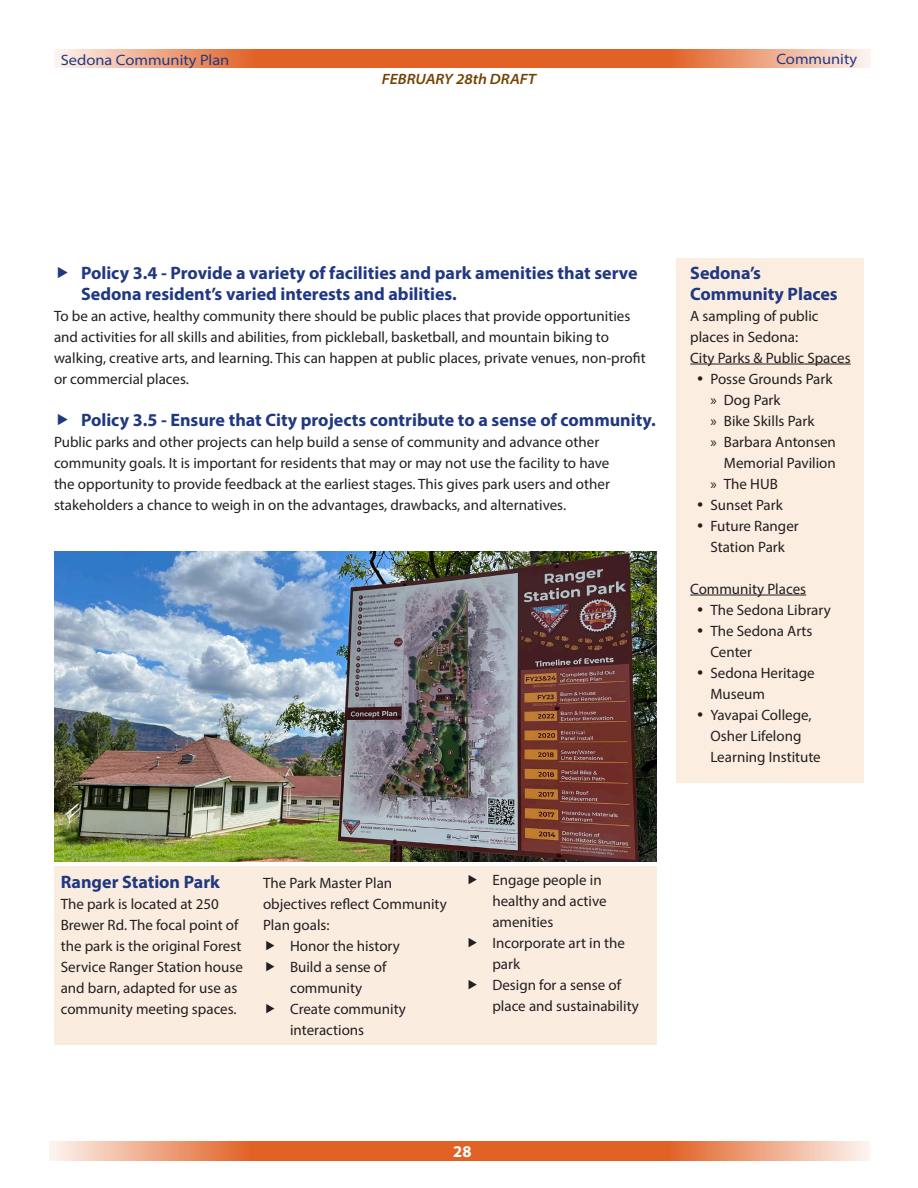
<style>
.page{position:relative;width:918px;height:1188px;background:#fff}
.page>*{position:absolute;margin:0;border:0;box-sizing:border-box;transform-origin:0 0}
.Side_Box_Text{font:700 18px/21px "Myriad Pro";color:#203882}
.Text_block{font:700 18px "Myriad Pro";color:#203882}
.t1{font:700 16.5px "Myriad Pro";color:#fff}
.Text_block-2{font:15px/21px "Myriad Pro";color:#231f20}
.Side_Box_Text-2{font:15px/21px "Myriad Pro";color:#231f20}
.t2{font:semi-expanded 15px "Myriad Pro";color:#203882}
.t3{font:italic 600 semi-expanded 15px "Myriad Pro";color:#734102}
</style>
<div class="page">
<svg style="left:49px;top:1141px;width:820px;height:20px;fill:#e26125"></svg>
<svg style="left:54px;top:49px;width:816px;height:18px;fill:#e26125"></svg>
<div style="left:54px;top:867px;width:602px;height:178px;background:#fbece0"></div>
<img style="left:54px;top:552px;width:602px;height:309px">
<div style="left:677px;top:258px;width:187px;height:525px;background:#fbeddf"></div>
<hr style="left:690px;top:364px;width:161px;height:1px;background:#231f20">
<hr style="left:690px;top:595px;width:116px;height:1px;background:#231f20">
<p class="t2" style="left:61px;top:51px;width:170px">Sedona Community Plan</p>
<p class="t2" style="left:776px;top:50px;width:82px">Community</p>
<p class="t3" style="left:382px;top:69px;width:156px">FEBRUARY 28th DRAFT</p>
<p class="Side_Box_Text" style="left:81px;top:261px;width:558px">Policy 3.4 - Provide a variety of facilities and park amenities that serve<br>Sedona resident’s varied interests and abilities.</p>
<p class="Text_block-2" style="left:54px;top:305px;width:593px">To be an active, healthy community there should be public places that provide opportunities and activities for all skills and abilities, from pickleball, basketball, and mountain biking to walking, creative arts, and learning. This can happen at public places, private venues, non-profit or commercial places.</p>
<p class="Side_Box_Text" style="left:81px;top:408px;width:576px">Policy 3.5 - Ensure that City projects contribute to a sense of community.</p>
<p class="Text_block-2" style="left:54px;top:431px;width:557px">Public parks and other projects can help build a sense of community and advance other community goals. It is important for residents that may or may not use the facility to have the opportunity to provide feedback at the earliest stages. This gives park users and other stakeholders a chance to weigh in on the advantages, drawbacks, and alternatives.</p>
<p class="Side_Box_Text" style="left:690px;top:261px;width:149px">Sedona’s<br>Community Places</p>
<p class="Side_Box_Text-2" style="left:690px;top:305px;width:130px">A sampling of public places in Sedona:</p>
<p class="Side_Box_Text-2" style="left:690px;top:347px;width:162px">City Parks &amp; Public Spaces</p>
<p class="Text_block-2" style="left:710px;top:368px;width:124px">Posse Grounds Park</p>
<p class="Text_block-2" style="left:710px;top:389px;width:72px">» Dog Park</p>
<p class="Text_block-2" style="left:710px;top:410px;width:106px">» Bike Skills Park</p>
<p class="Text_block-2" style="left:710px;top:431px;width:127px;text-align:right">» Barbara Antonsen<br>Memorial Pavilion</p>
<p class="Text_block-2" style="left:710px;top:473px;width:69px">» The HUB</p>
<p class="Text_block-2" style="left:710px;top:494px;width:74px">Sunset Park</p>
<p class="Text_block-2" style="left:710px;top:515px;width:90px">Future Ranger<br>Station Park</p>
<p class="Side_Box_Text-2" style="left:690px;top:578px;width:117px">Community Places</p>
<p class="Text_block-2" style="left:710px;top:599px;width:122px">The Sedona Library</p>
<p class="Text_block-2" style="left:710px;top:620px;width:104px">The Sedona Arts<br>Center</p>
<p class="Text_block-2" style="left:710px;top:662px;width:106px">Sedona Heritage<br>Museum</p>
<p class="Text_block-2" style="left:710px;top:704px;width:112px">Yavapai College,<br>Osher Lifelong<br>Learning Institute</p>
<p class="Text_block" style="left:61px;top:870px;width:161px">Ranger Station Park</p>
<p class="Text_block-2" style="left:61px;top:893px;width:184px">The park is located at 250<br>Brewer Rd. The focal point of the park is the original Forest<br>Service Ranger Station house and barn, adapted for use as community meeting spaces.</p>
<p class="Text_block-2" style="left:263px;top:872px;width:185px">The Park Master Plan objectives reflect Community<br>Plan goals:</p>
<p class="Text_block-2" style="left:290px;top:935px;width:111px">Honor the history</p>
<p class="Text_block-2" style="left:290px;top:956px;width:98px">Build a sense of community</p>
<p class="Text_block-2" style="left:290px;top:998px;width:117px">Create community interactions</p>
<p class="Text_block-2" style="left:492px;top:869px;width:116px">Engage people in healthy and active amenities</p>
<p class="Text_block-2" style="left:492px;top:932px;width:134px">Incorporate art in the park</p>
<p class="Text_block-2" style="left:492px;top:974px;width:148px">Design for a sense of place and sustainability</p>
<p class="t1" style="left:453px;top:1140px;width:20px">28</p>
</div>
